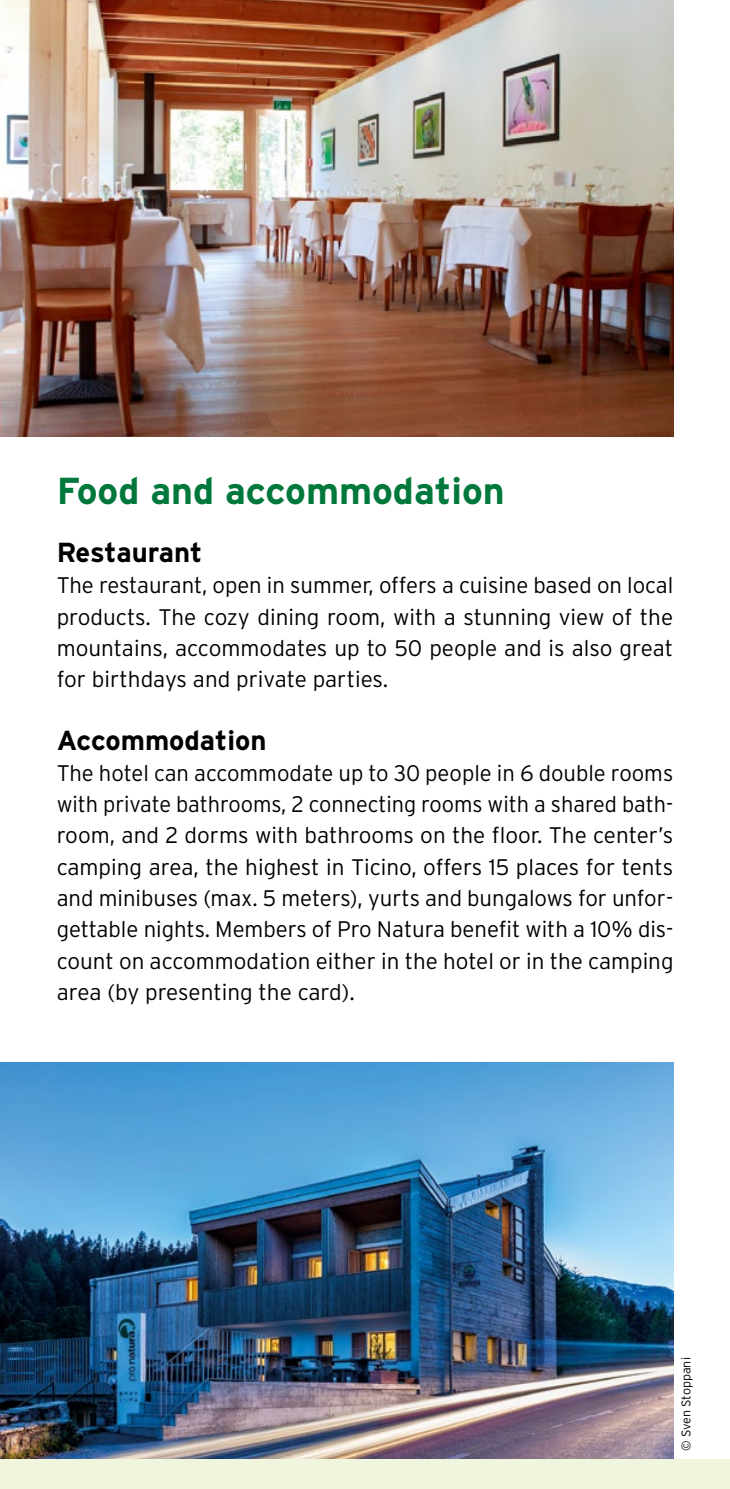
<style>
.page{position:relative;width:730px;height:1489px;background:#fff}
.page>*{position:absolute;margin:0;border:0;box-sizing:border-box;transform-origin:0 0}
.t1{font:700 37.5px "Interstate";color:#00783c}
.t2{font:700 27.5px "Interstate";color:#000}
.t3{font:300 22.5px/31.2px "Interstate";color:#000;text-align:justify}
.t4{font:300 12.5px "Interstate";letter-spacing:-.005em;color:#000}
</style>
<div class="page">
<img style="left:0;top:0;width:673px;height:437px">
<img style="left:0;top:1062px;width:673px;height:397px">
<div style="left:0;top:1459px;width:730px;height:29px;background:#f0f5de"></div>
<h1 class="t1" style="left:57px;top:467px;width:450px">Food and accommodation</h1>
<p class="t2" style="left:57px;top:535px;width:147px">Restaurant</p>
<p class="t3" style="left:57px;top:569px;width:618px">The restaurant, open in summer, offers a cuisine based on local products. The cozy dining room, with a stunning view of the mountains, accommodates up to 50 people and is also great for birthdays and private parties.</p>
<p class="t2" style="left:57px;top:723px;width:211px">Accommodation</p>
<p class="t3" style="left:57px;top:757px;width:618px">The hotel can accommodate up to 30 people in 6 double rooms with private bathrooms, 2 connecting rooms with a shared bath&shy;room, and 2 dorms with bathrooms on the floor. The center’s camping area, the highest in Ticino, offers 15 places for tents and minibuses (max. 5 meters), yurts and bungalows for unfor&shy;gettable nights. Members of Pro Natura benefit with a 10% dis&shy;count on accommodation either in the hotel or in the camping area (by presenting the card).</p>
<p class="t4" style="left:678px;top:1450px;width:95px;rotate:-90deg">© Sven Stoppani</p>
</div>
